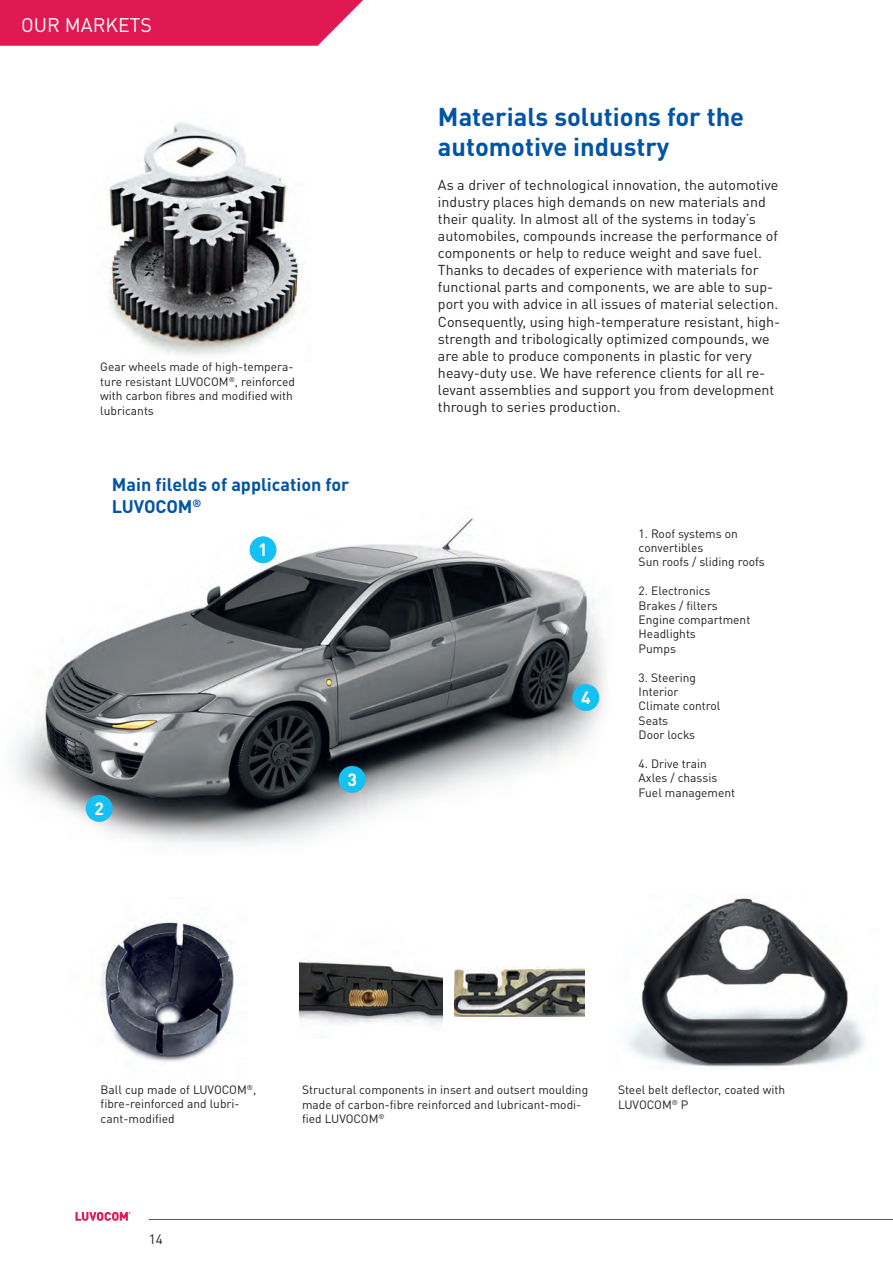
<style>
.page{position:relative;width:893px;height:1263px;background:#fff}
.page>*{position:absolute;margin:0;border:0;box-sizing:border-box;transform-origin:0 0}
.t1{font:700 25.5px/30.6px "DIN Pro";color:#0154a6}
.t2{font:19.5px "DIN Pro";color:#fff}
.t3{font:700 18px/21.6px "DIN Pro";color:#0154a6}
.t4{font:700 17.55px "DIN Pro";color:#fff}
.t5{font:14.25px/17.1px "DIN Pro";color:#231f20}
.t6{font:13.5px "DIN Pro";color:#231f20}
.t7{font:12px/14.4px "DIN Pro";color:#231f20}
</style>
<div class="page">
<img style="left:14px;top:518px;width:591px;height:327px">
<div style="left:250px;top:536px;width:26px;height:27px;background:#15c0f2;border-radius:50%"></div>
<div style="left:86px;top:795px;width:27px;height:27px;background:#15c0f2;border-radius:50%"></div>
<div style="left:339px;top:766px;width:27px;height:27px;background:#15c0f2;border-radius:50%"></div>
<div style="left:572px;top:684px;width:27px;height:27px;background:#15c0f2;border-radius:50%"></div>
<img style="left:628px;top:894px;width:237px;height:173px">
<img style="left:100px;top:922px;width:134px;height:140px">
<img style="left:300px;top:961px;width:142px;height:64px">
<img style="left:455px;top:966px;width:130px;height:50px">
<img style="left:106px;top:122px;width:197px;height:234px">
<svg style="left:75px;top:1212px;width:55px;height:9px"></svg>
<svg style="left:0;top:0;width:363px;height:46px;background:#e2285d"></svg>
<hr style="left:149px;top:1219px;width:744px;height:1px;background:#e01952">
<h2 class="t2" style="left:21px;top:10px;width:132px">OUR MARKETS</h2>
<p class="t7" style="left:100px;top:359px;width:196px">Gear wheels made of high-tempera&shy;ture resistant LUVOCOM<sup>®</sup>, reinforced with carbon fibres and modified with lubricants</p>
<p class="t3" style="left:112px;top:472px;width:239px">Main filelds of application for<br>LUVOCOM<sup>®</sup></p>
<p class="t4" style="left:94px;top:794px;width:11px">2</p>
<p class="t4" style="left:258px;top:535px;width:11px">1</p>
<p class="t4" style="left:347px;top:765px;width:11px">3</p>
<h1 class="t1" style="left:438px;top:98px;width:308px">Materials solutions for the automotive industry</h1>
<p class="t5" style="left:438px;top:175px;width:344px">As a driver of technological innovation, the automotive industry places high demands on new materials and their quality. In almost all of the systems in today’s automobiles, compounds increase the performance of components or help to reduce weight and save fuel.<br>Thanks to decades of experience with materials for functional parts and components, we are able to sup&shy;port you with advice in all issues of material selection.<br>Consequently, using high-temperature resistant, high&shy;strength and tribologically optimized compounds, we are able to produce components in plastic for very heavy-duty use. We have reference clients for all re&shy;levant assemblies and support you from development through to series production.</p>
<p class="t4" style="left:581px;top:683px;width:11px">4</p>
<p class="t7" style="left:639px;top:525px;width:127px">1. Roof systems on convertibles<br>Sun roofs / sliding roofs</p>
<p class="t7" style="left:639px;top:582px;width:113px">2. Electronics<br>Brakes / filters<br>Engine compartment<br>Headlights<br>Pumps</p>
<p class="t7" style="left:639px;top:669px;width:83px">3. Steering<br>Interior<br>Climate control<br>Seats<br>Door locks</p>
<p class="t7" style="left:639px;top:755px;width:98px">4. Drive train<br>Axles / chassis<br>Fuel management</p>
<p class="t7" style="left:101px;top:1081px;width:157px">Ball cup made of LUVOCOM<sup>®</sup>, fibre-reinforced and lubri&shy;cant-modified</p>
<p class="t7" style="left:302px;top:1082px;width:288px">Structural components in insert and outsert moulding made of carbon-fibre reinforced and lubricant-modi&shy;fied LUVOCOM<sup>®</sup></p>
<p class="t7" style="left:618px;top:1082px;width:169px">Steel belt deflector, coated with<br>LUVOCOM<sup>®</sup> P</p>
<p class="t6" style="left:149px;top:1228px;width:16px">14</p>
</div>
